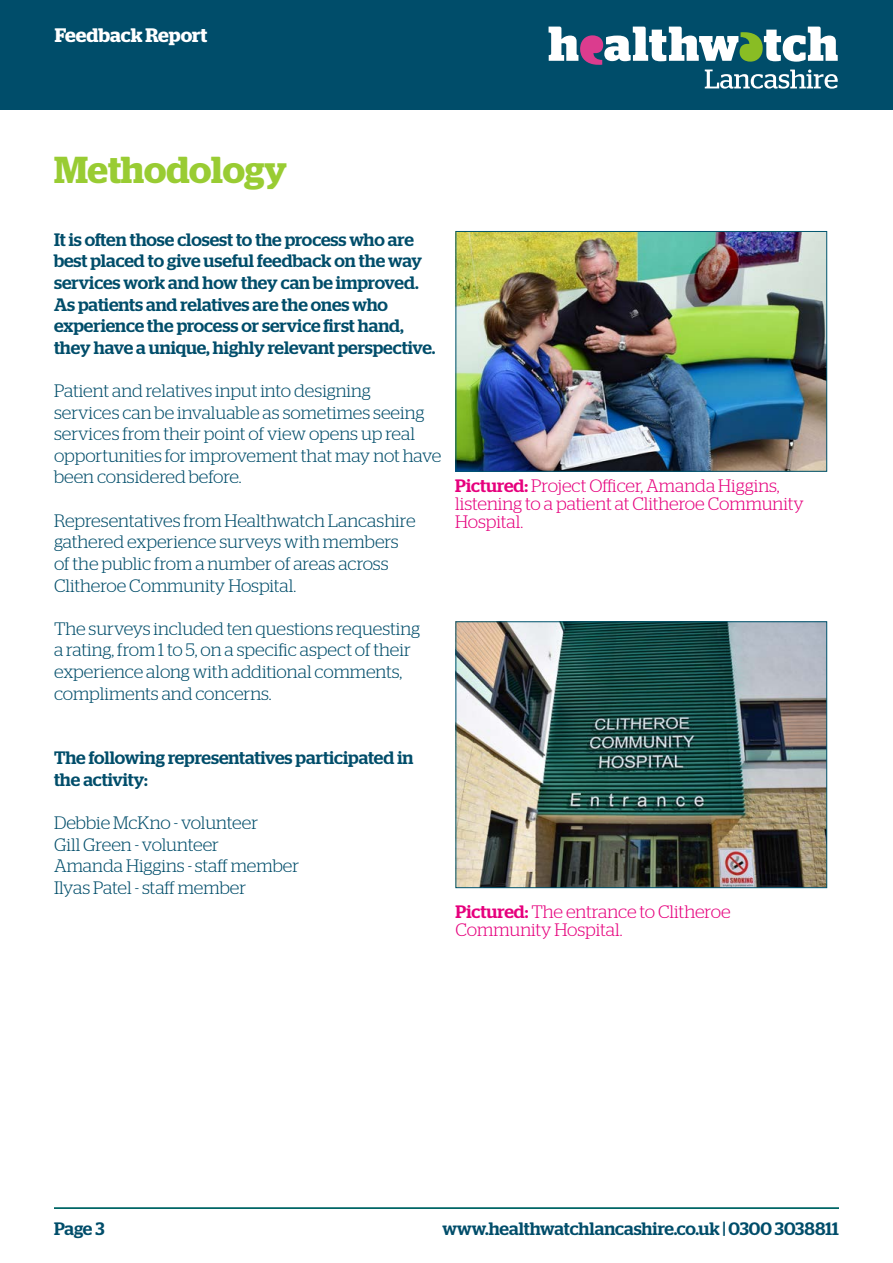
<style>
.page{position:relative;width:893px;height:1263px;background:#fff}
.page>*{position:absolute;margin:0;border:0;box-sizing:border-box;transform-origin:0 0}
.t1{font:600 37.5px "Stag";letter-spacing:-.005em;color:#9c3}
.t2{font:600 19.5px "Stag";letter-spacing:-.005em;color:#fff}
.t3{font:300 18px/21.6px "Stag";color:#004d6a}
.t4{font:500 18px/21.6px "Stag";color:#004d6a}
.t5{font:300 18px/18px "Stag";color:#e6007d}
.s1{font-weight:500}
</style>
<div class="page">
<div style="left:0;top:0;width:893px;height:110px;background:#004d6a"></div>
<svg style="left:549px;top:27px;width:289px;height:62px"></svg>
<hr style="left:54px;top:1207px;width:785px;height:2px;background:#066">
<img style="left:457px;top:233px;width:368px;height:237px">
<div style="left:455px;top:231px;width:372px;height:241px;border:1px solid #00556f"></div>
<img style="left:457px;top:623px;width:368px;height:263px">
<div style="left:455px;top:621px;width:372px;height:267px;border:1px solid #00556f"></div>
<p class="t2" style="left:55px;top:23px;width:154px">Feedback Report</p>
<h1 class="t1" style="left:54px;top:148px;width:234px">Methodology</h1>
<p class="t4" style="left:54px;top:229px;width:383px">It is often those closest to the process who are best placed to give useful feedback on the way services work and how they can be improved.<br>As patients and relatives are the ones who experience the process or service first hand, they have a unique, highly relevant perspective.</p>
<p class="t3" style="left:54px;top:380px;width:389px">Patient and relatives input into designing<br>services can be invaluable as sometimes seeing services from their point of view opens up real opportunities for improvement that may not have been considered before.</p>
<p class="t3" style="left:54px;top:509px;width:363px">Representatives from Healthwatch Lancashire gathered experience surveys with members of the public from a number of areas across Clitheroe Community Hospital.</p>
<p class="t3" style="left:54px;top:617px;width:368px">The surveys included ten questions requesting a rating, from 1 to 5, on a specific aspect of their experience along with additional comments, compliments and concerns.</p>
<p class="t5" style="left:455px;top:477px;width:350px"><span class="s1">Pictured:</span> Project Officer, Amanda Higgins, listening to a patient at Clitheroe Community<br>Hospital.</p>
<p class="t4" style="left:54px;top:747px;width:361px">The following representatives participated in the activity:</p>
<p class="t3" style="left:54px;top:812px;width:247px">Debbie McKno - volunteer<br>Gill Green - volunteer<br>Amanda Higgins - staff member<br>Ilyas Patel - staff member</p>
<p class="t5" style="left:455px;top:902px;width:277px"><span class="s1">Pictured:</span> The entrance to Clitheroe<br>Community Hospital.</p>
<p class="t4" style="left:54px;top:1217px;width:52px">Page 3</p>
<p class="t4" style="left:443px;top:1217px;width:398px">www.healthwatchlancashire.co.uk | 0300 3038811</p>
</div>
